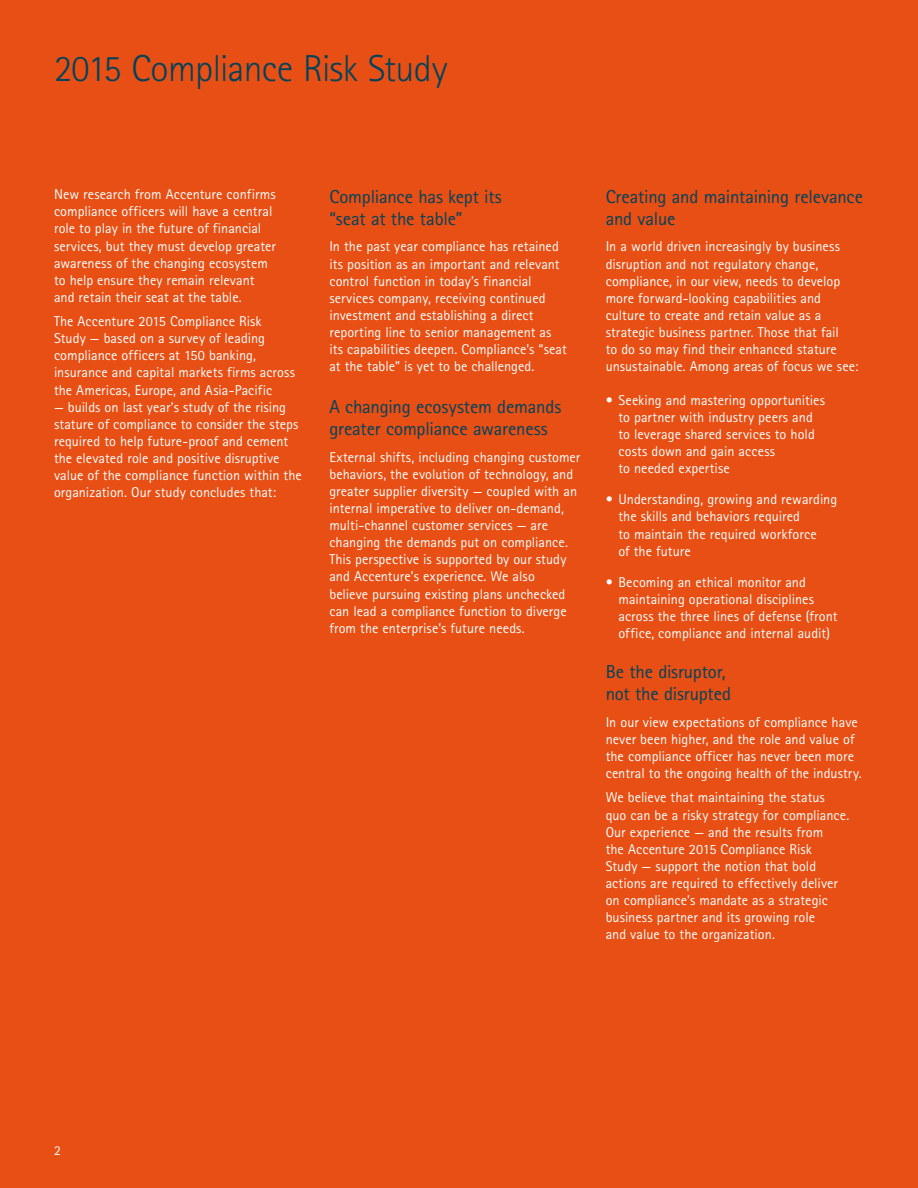
<style>
.page{position:relative;width:918px;height:1188px;background:#e74f14}
.page>*{position:absolute;margin:0;border:0;box-sizing:border-box;transform-origin:0 0}
.t1{font:300 37.5px "Rotis Sans Seriffor ACN";letter-spacing:-.015em;color:#00425b}
.t2{font:18.75px/22.5px "Rotis Sans Seriffor ACN";letter-spacing:-.01em;color:#00425b}
.t3{font:14.25px/17.1px "Rotis Sans Seriffor ACN";color:#fff}
.t4{font:13.5px "Rotis Sans Seriffor ACN";color:#fff}
</style>
<div class="page">
<h1 class="t1" style="left:54px;top:47px;width:395px">2015 Compliance Risk Study</h1>
<p class="t3" style="left:54px;top:186px;width:224px">New research from Accenture confirms compliance officers will have a central role to play in the future of financial services, but they must develop greater awareness of the changing ecosystem to help ensure they remain relevant and retain their seat at the table.</p>
<p class="t3" style="left:54px;top:313px;width:243px">The Accenture 2015 Compliance Risk Study — based on a survey of leading compliance officers at 150 banking, insurance and capital markets firms across the Americas, Europe, and Asia-Pacific</p>
<p class="t3" style="left:54px;top:398px;width:249px">— builds on last year’s study of the rising stature of compliance to consider the steps required to help future-proof and cement the elevated role and positive disruptive value of the compliance function within the organization. Our study concludes that:</p>
<h2 class="t2" style="left:329px;top:185px;width:174px">Compliance has kept its “seat at the table”</h2>
<p class="t3" style="left:329px;top:238px;width:239px">In the past year compliance has retained its position as an important and relevant control function in today’s financial services company, receiving continued investment and establishing a direct reporting line to senior management as its capabilities deepen. Compliance’s “seat at the table” is yet to be challenged.</p>
<h2 class="t2" style="left:329px;top:395px;width:233px">A changing ecosystem demands greater compliance awareness</h2>
<p class="t3" style="left:329px;top:449px;width:252px">External shifts, including changing customer behaviors, the evolution of technology, and greater supplier diversity — coupled with an internal imperative to deliver on-demand, multi-channel customer services — are changing the demands put on compliance.<br>This perspective is supported by our study and Accenture’s experience. We also<br>believe pursuing existing plans unchecked can lead a compliance function to diverge from the enterprise’s future needs.</p>
<h2 class="t2" style="left:606px;top:185px;width:259px">Creating and maintaining relevance and value</h2>
<p class="t3" style="left:606px;top:238px;width:254px">In a world driven increasingly by business disruption and not regulatory change, compliance, in our view, needs to develop more forward-looking capabilities and culture to create and retain value as a strategic business partner. Those that fail<br>to do so may find their enhanced stature unsustainable. Among areas of focus we see:</p>
<p class="t3" style="left:618px;top:391px;width:208px;text-indent:-13px">• Seeking and mastering opportunities to partner with industry peers and to leverage shared services to hold costs down and gain access<br>to needed expertise</p>
<p class="t3" style="left:618px;top:491px;width:220px;text-indent:-13px">• Understanding, growing and rewarding the skills and behaviors required<br>to maintain the required workforce<br>of the future</p>
<p class="t3" style="left:618px;top:574px;width:221px;text-indent:-13px">• Becoming an ethical monitor and maintaining operational disciplines across the three lines of defense (front office, compliance and internal audit)</p>
<h2 class="t2" style="left:606px;top:660px;width:127px">Be the disruptor, not the disrupted</h2>
<p class="t3" style="left:606px;top:714px;width:258px">In our view expectations of compliance have never been higher, and the role and value of the compliance officer has never been more central to the ongoing health of the industry.</p>
<p class="t3" style="left:606px;top:789px;width:245px">We believe that maintaining the status quo can be a risky strategy for compliance.<br>Our experience — and the results from<br>the Accenture 2015 Compliance Risk<br>Study — support the notion that bold actions are required to effectively deliver on compliance’s mandate as a strategic business partner and its growing role<br>and value to the organization.</p>
<p class="t4" style="left:54px;top:1142px;width:8px">2</p>
</div>
